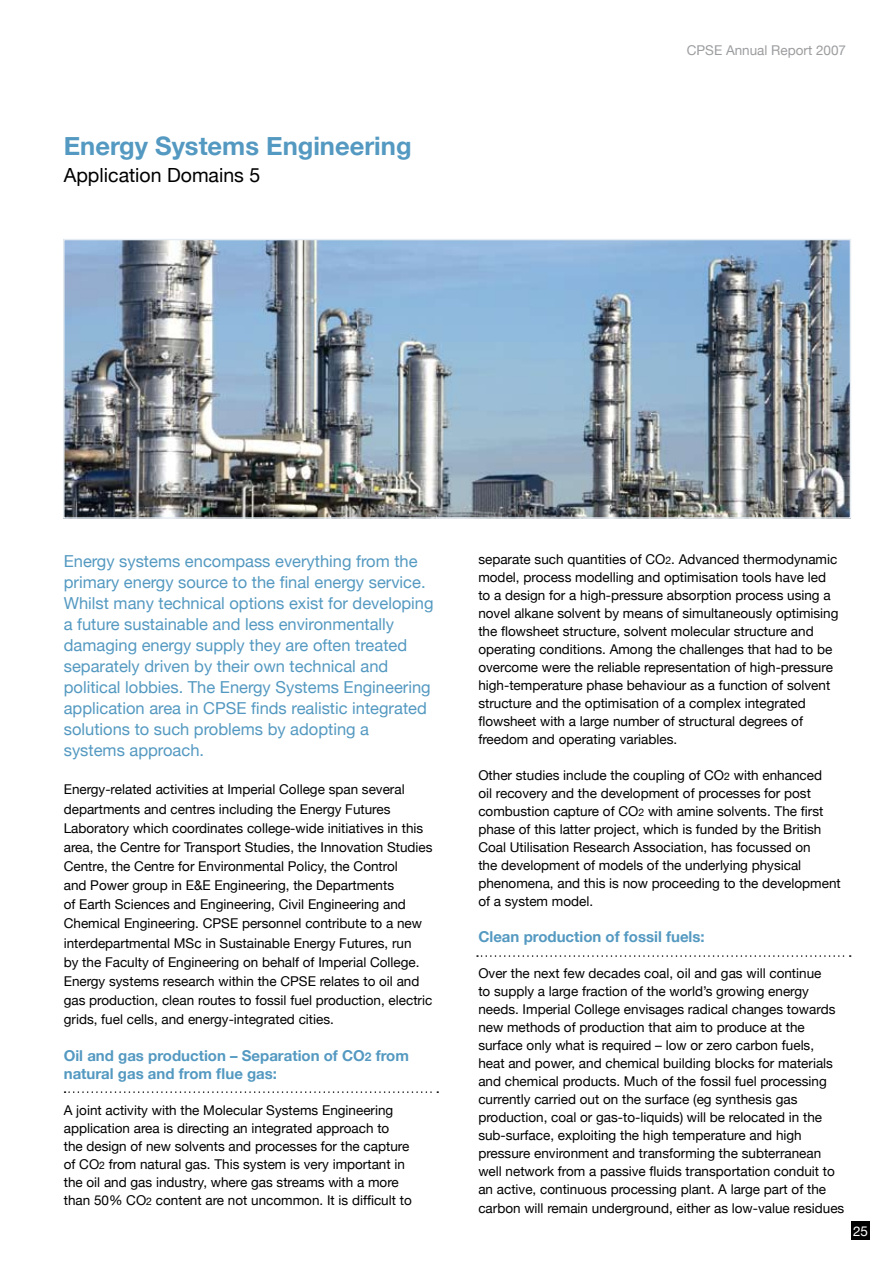
<style>
.page{position:relative;width:893px;height:1263px;background:#fff}
.page>*{position:absolute;margin:0;border:0;box-sizing:border-box;transform-origin:0 0}
.t1{font:700 25.5px "Helvetica Neue";color:#5499c1}
.t2{font:19.5px "Helvetica Neue";color:#000}
.t3{font:16.5px/21px "Helvetica Neue";color:#5499c1}
.t4{font:700 15px/18px "Helvetica Neue";color:#5499c1}
.t5{font:13.5px/18px "Helvetica Neue";color:#000}
.t6{font:13.5px "Helvetica Neue";color:#9c9d9f}
.t7{font:13.5px "Helvetica Neue";color:#fff}
.s1{font-size:12px}
.s2{font-size:10.5px}
</style>
<div class="page">
<img style="left:66px;top:242px;width:782px;height:274px">
<div style="left:63px;top:239px;width:788px;height:280px;border:2px solid #e4ebf1"></div>
<svg style="left:477px;top:955px;width:374px;height:2px"></svg>
<svg style="left:65px;top:1091px;width:373px;height:2px"></svg>
<div style="left:851px;top:1221px;width:19px;height:19px;background:#000"></div>
<h1 class="t1" style="left:64px;top:131px;width:349px">Energy Systems Engineering</h1>
<h2 class="t2" style="left:64px;top:164px;width:198px">Application Domains 5</h2>
<p class="t6" style="left:687px;top:43px;width:161px">CPSE Annual Report 2007</p>
<p class="t3" style="left:64px;top:550px;width:371px">Energy systems encompass everything from the primary energy source to the final energy service.<br>Whilst many technical options exist for developing a future sustainable and less environmentally damaging energy supply they are often treated separately driven by their own technical and political lobbies. The Energy Systems Engineering application area in CPSE finds realistic integrated solutions to such problems by adopting a systems approach.</p>
<p class="t5" style="left:64px;top:780px;width:370px;line-height:19.2px">Energy-related activities at Imperial College span several departments and centres including the Energy Futures Laboratory which coordinates college-wide initiatives in this area, the Centre for Transport Studies, the Innovation Studies Centre, the Centre for Environmental Policy, the Control<br>and Power group in E&amp;E Engineering, the Departments<br>of Earth Sciences and Engineering, Civil Engineering and Chemical Engineering. CPSE personnel contribute to a new interdepartmental MSc in Sustainable Energy Futures, run<br>by the Faculty of Engineering on behalf of Imperial College.<br>Energy systems research within the CPSE relates to oil and gas production, clean routes to fossil fuel production, electric grids, fuel cells, and energy-integrated cities.</p>
<p class="t4" style="left:64px;top:1046px;width:347px">Oil and gas production – Separation of CO<span class="s1">2</span> from natural gas and from flue gas:</p>
<p class="t5" style="left:64px;top:1101px;width:349px">A joint activity with the Molecular Systems Engineering application area is directing an integrated approach to<br>the design of new solvents and processes for the capture of CO<span class="s2">2</span> from natural gas. This system is very important in the oil and gas industry, where gas streams with a more than 50% CO<span class="s2">2</span> content are not uncommon. It is difficult to</p>
<p class="t5" style="left:478px;top:550px;width:362px">separate such quantities of CO<span class="s2">2</span>. Advanced thermodynamic model, process modelling and optimisation tools have led to a design for a high-pressure absorption process using a novel alkane solvent by means of simultaneously optimising the flowsheet structure, solvent molecular structure and operating conditions. Among the challenges that had to be overcome were the reliable representation of high-pressure high-temperature phase behaviour as a function of solvent structure and the optimisation of a complex integrated flowsheet with a large number of structural degrees of freedom and operating variables.</p>
<p class="t5" style="left:478px;top:766px;width:364px">Other studies include the coupling of CO<span class="s2">2</span> with enhanced<br>oil recovery and the development of processes for post combustion capture of CO<span class="s2">2</span> with amine solvents. The first phase of this latter project, which is funded by the British Coal Utilisation Research Association, has focussed on<br>the development of models of the underlying physical phenomena, and this is now proceeding to the development of a system model.</p>
<p class="t4" style="left:478px;top:927px;width:228px">Clean production of fossil fuels:</p>
<p class="t5" style="left:478px;top:964px;width:367px">Over the next few decades coal, oil and gas will continue<br>to supply a large fraction of the world’s growing energy needs. Imperial College envisages radical changes towards new methods of production that aim to produce at the surface only what is required – low or zero carbon fuels,<br>heat and power, and chemical building blocks for materials and chemical products. Much of the fossil fuel processing currently carried out on the surface (eg synthesis gas production, coal or gas-to-liquids) will be relocated in the sub-surface, exploiting the high temperature and high pressure environment and transforming the subterranean well network from a passive fluids transportation conduit to an active, continuous processing plant. A large part of the carbon will remain underground, either as low-value residues</p>
<p class="t7" style="left:853px;top:1223px;width:17px">25</p>
</div>
